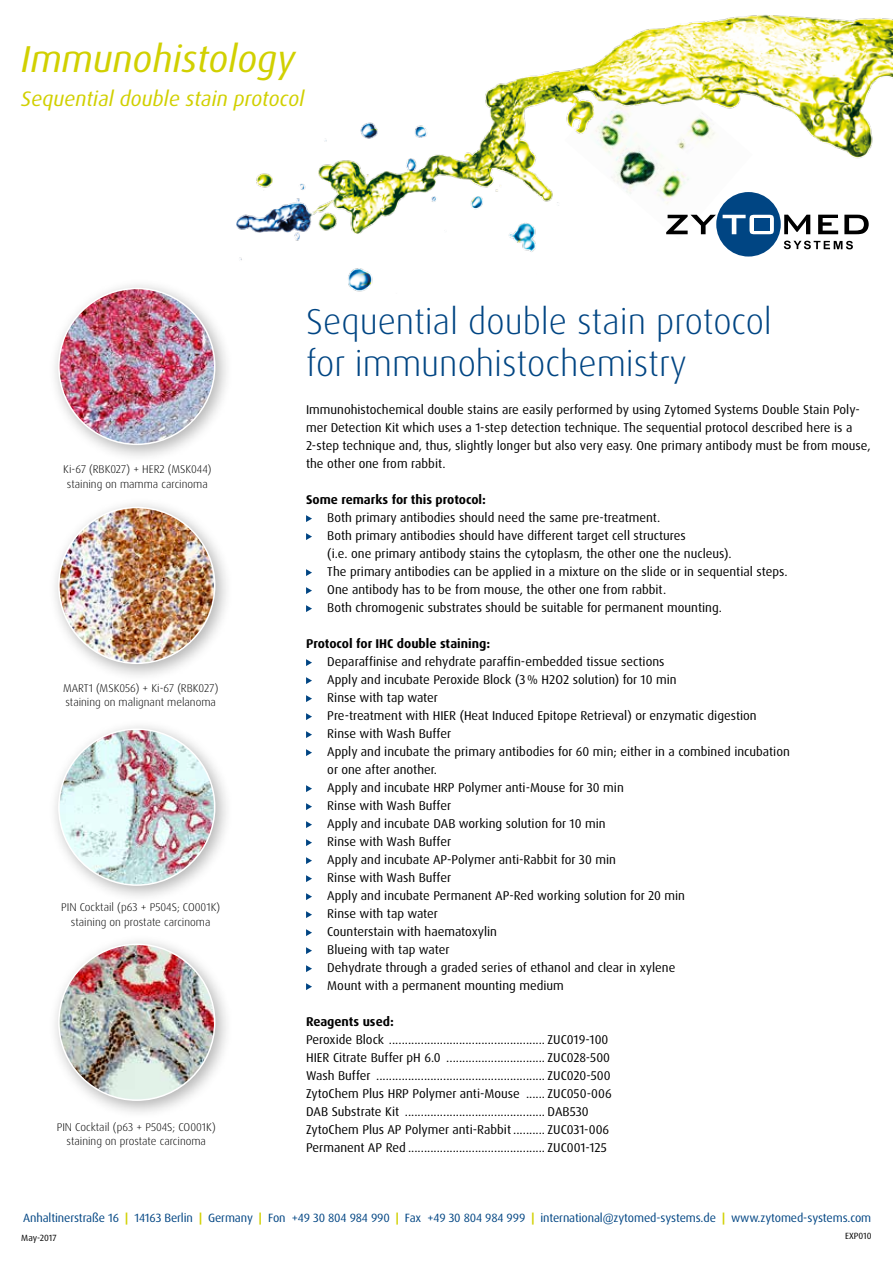
<style>
.page{position:relative;width:893px;height:1263px;background:#fff}
.page>*{position:absolute;margin:0;border:0;box-sizing:border-box;transform-origin:0 0}
.t1{font:italic 37.5px "Dax OT";color:#d1d000}
.t2{font:300 36px/42px "Dax OT";color:#004583}
.t3{font:italic 21px "Dax OT";color:#d1d000}
.t4{font:12.75px/18px "Dax OT";color:#000}
.t5{font:700 12.75px "Dax OT";color:#000}
.t6{font:12px "Dax OT";letter-spacing:-.01em;color:#004583}
.t7{font:300 11.25px/14.2px "Dax OT";color:#000;text-align:center}
.t8{font:9px "Dax OT";color:#000}
.s1{font-weight:700;color:#d1d000}
</style>
<div class="page">
<img style="left:236px;top:14px;width:657px;height:278px">
<div style="left:21px;top:28px;width:346px;height:89px;background:#fff"></div>
<svg style="left:784px;top:241px;width:69px;height:8px"></svg>
<div style="left:716px;top:192px;width:65px;height:65px;background:#004583;border-radius:50%"></div>
<svg style="left:666px;top:215px;width:203px;height:19px"></svg>
<svg style="left:306px;top:515px;width:6px;height:7px"></svg>
<svg style="left:306px;top:533px;width:6px;height:7px"></svg>
<svg style="left:306px;top:569px;width:6px;height:7px"></svg>
<svg style="left:306px;top:587px;width:6px;height:7px"></svg>
<svg style="left:306px;top:605px;width:6px;height:7px"></svg>
<svg style="left:306px;top:659px;width:6px;height:7px"></svg>
<svg style="left:306px;top:677px;width:6px;height:7px"></svg>
<svg style="left:306px;top:695px;width:6px;height:7px"></svg>
<svg style="left:306px;top:713px;width:6px;height:7px"></svg>
<svg style="left:306px;top:731px;width:6px;height:7px"></svg>
<svg style="left:306px;top:749px;width:6px;height:7px"></svg>
<svg style="left:306px;top:785px;width:6px;height:7px"></svg>
<svg style="left:306px;top:803px;width:6px;height:7px"></svg>
<svg style="left:306px;top:821px;width:6px;height:7px"></svg>
<svg style="left:306px;top:839px;width:6px;height:7px"></svg>
<svg style="left:306px;top:857px;width:6px;height:7px"></svg>
<svg style="left:306px;top:875px;width:6px;height:7px"></svg>
<svg style="left:306px;top:893px;width:6px;height:7px"></svg>
<svg style="left:306px;top:911px;width:6px;height:7px"></svg>
<svg style="left:306px;top:929px;width:6px;height:7px"></svg>
<svg style="left:306px;top:947px;width:6px;height:7px"></svg>
<svg style="left:306px;top:965px;width:6px;height:7px"></svg>
<svg style="left:306px;top:983px;width:6px;height:7px"></svg>
<div style="left:49px;top:278px;width:185px;height:185px;background:#000;opacity:.3"></div>
<img style="left:59px;top:288px;width:156px;height:156px;border-radius:78px">
<div style="left:49px;top:497px;width:185px;height:185px;background:#000;opacity:.3"></div>
<img style="left:59px;top:507px;width:156px;height:156px;border-radius:78px">
<div style="left:49px;top:719px;width:185px;height:185px;background:#000;opacity:.3"></div>
<img style="left:59px;top:729px;width:156px;height:156px;border-radius:78px">
<div style="left:49px;top:934px;width:185px;height:185px;background:#000;opacity:.3"></div>
<img style="left:59px;top:944px;width:156px;height:156px;border-radius:78px">
<h1 class="t1" style="left:21px;top:35px;width:276px">Immunohistology</h1>
<h3 class="t3" style="left:21px;top:85px;width:285px">Sequential double stain protocol</h3>
<p class="t7" style="left:63px;top:462px;width:150px">Ki-67 (RBK027) + HER2 (MSK044) staining on mamma carcinoma</p>
<p class="t7" style="left:63px;top:681px;width:157px;text-align:left">MART1 (MSK056) + Ki-67 (RBK027) staining on malignant melanoma</p>
<p class="t7" style="left:61px;top:900px;width:161px">PIN Cocktail (p63 + P504S; CO001K) staining on prostate carcinoma</p>
<p class="t7" style="left:57px;top:1120px;width:161px">PIN Cocktail (p63 + P504S; CO001K) staining on prostate carcinoma</p>
<h2 class="t2" style="left:306px;top:301px;width:467px">Sequential double stain protocol for immunohistochemistry</h2>
<p class="t4" style="left:306px;top:401px;width:566px">Immunohistochemical double stains are easily performed by using Zytomed Systems Double Stain Poly&shy;mer Detection Kit which uses a 1-step detection technique. The sequential protocol described here is a 2-step technique and, thus, slightly longer but also very easy. One primary antibody must be from mouse, the other one from rabbit.</p>
<p class="t5" style="left:306px;top:491px;width:181px">Some remarks for this protocol:</p>
<p class="t4" style="left:327px;top:509px;width:462px">Both primary antibodies should need the same pre-treatment.<br>Both primary antibodies should have different target cell structures<br>(i.e. one primary antibody stains the cytoplasm, the other one the nucleus).<br>The primary antibodies can be applied in a mixture on the slide or in sequential steps.<br>One antibody has to be from mouse, the other one from rabbit.<br>Both chromogenic substrates should be suitable for permanent mounting.</p>
<p class="t5" style="left:306px;top:635px;width:186px">Protocol for IHC double staining:</p>
<p class="t4" style="left:327px;top:653px;width:464px">Deparaffinise and rehydrate paraffin-embedded tissue sections<br>Apply and incubate Peroxide Block (3% H2O2 solution) for 10 min<br>Rinse with tap water<br>Pre-treatment with HIER (Heat Induced Epitope Retrieval) or enzymatic digestion<br>Rinse with Wash Buffer<br>Apply and incubate the primary antibodies for 60 min; either in a combined incubation or one after another.<br>Apply and incubate HRP Polymer anti-Mouse for 30 min<br>Rinse with Wash Buffer<br>Apply and incubate DAB working solution for 10 min<br>Rinse with Wash Buffer<br>Apply and incubate AP-Polymer anti-Rabbit for 30 min<br>Rinse with Wash Buffer<br>Apply and incubate Permanent AP-Red working solution for 20 min<br>Rinse with tap water<br>Counterstain with haematoxylin<br>Blueing with tap water<br>Dehydrate through a graded series of ethanol and clear in xylene<br>Mount with a permanent mounting medium</p>
<p class="t5" style="left:306px;top:1013px;width:89px">Reagents used:</p>
<p class="t4" style="left:306px;top:1031px;width:307px">Peroxide Block ................................................. ZUC019-100<br>HIER Citrate Buffer pH 6.0 ............................... ZUC028-500<br>Wash Buffer ..................................................... ZUC020-500<br>ZytoChem Plus HRP Polymer anti-Mouse ...... ZUC050-006<br>DAB Substrate Kit ............................................ DAB530<br>ZytoChem Plus AP Polymer anti-Rabbit .......... ZUC031-006<br>Permanent AP Red ........................................... ZUC001-125</p>
<p class="t6" style="left:23px;top:1210px;width:850px">Anhaltinerstraße 16 <span class="s1">|</span> 14163 Berlin <span class="s1">|</span> Germany <span class="s1">|</span> Fon +49 30 804 984 990 <span class="s1">|</span> Fax +49 30 804 984 999 <span class="s1">|</span> international@zytomed-systems.de <span class="s1">|</span> www.zytomed-systems.com</p>
<p class="t8" style="left:21px;top:1232px;width:37px">May-2017</p>
<p class="t8" style="left:845px;top:1230px;width:28px">EXP010</p>
</div>
